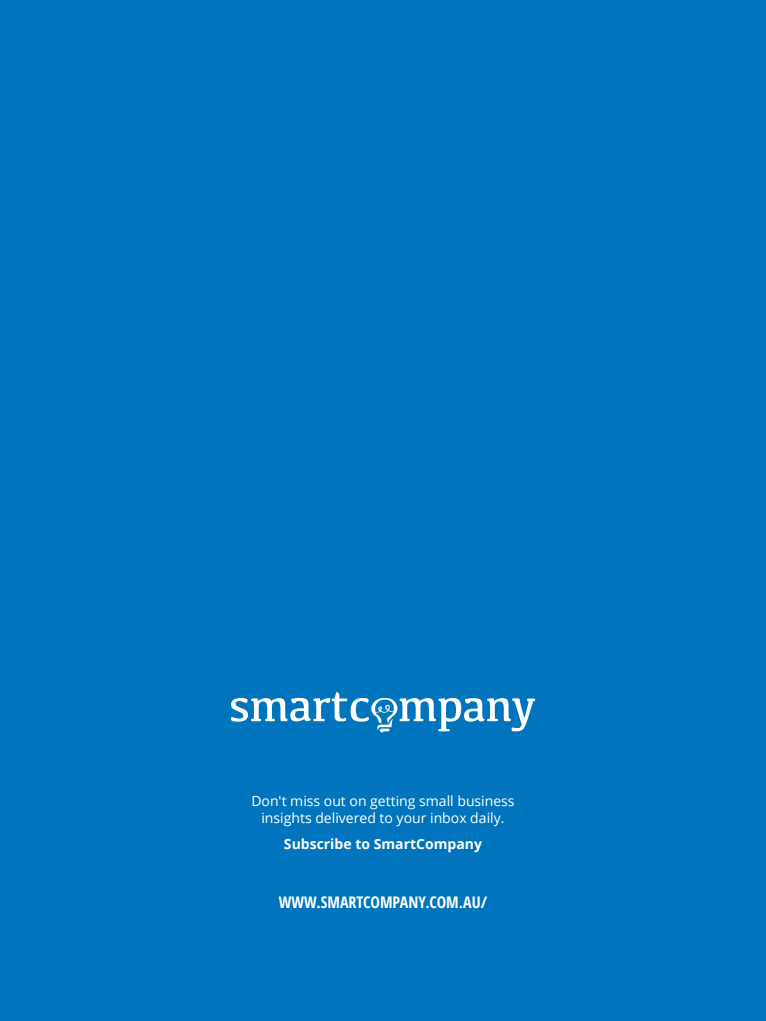
<style>
.page{position:relative;width:766px;height:1021px;background:#fff}
.page>*{position:absolute;margin:0;border:0;box-sizing:border-box;transform-origin:0 0}
.TOC_L1{font:700 condensed 16px "Open Sans";color:#fff}
.Body{font:14px/17px "Open Sans";color:#fff;text-align:center}
.Body-2{font:700 14px "Open Sans";color:#fff}
</style>
<div class="page">
<div style="left:0;top:0;width:765px;height:1020px;background:#0075be"></div>
<svg style="left:231px;top:692px;width:304px;height:40px"></svg>
<p class="Body" style="left:251px;top:792px;width:265px">Don't miss out on getting small business insights delivered to your inbox daily.</p>
<p class="Body-2" style="left:284px;top:833px;width:199px">Subscribe to SmartCompany</p>
<p class="TOC_L1" style="left:279px;top:890px;width:210px">WWW.SMARTCOMPANY.COM.AU/</p>
</div>
